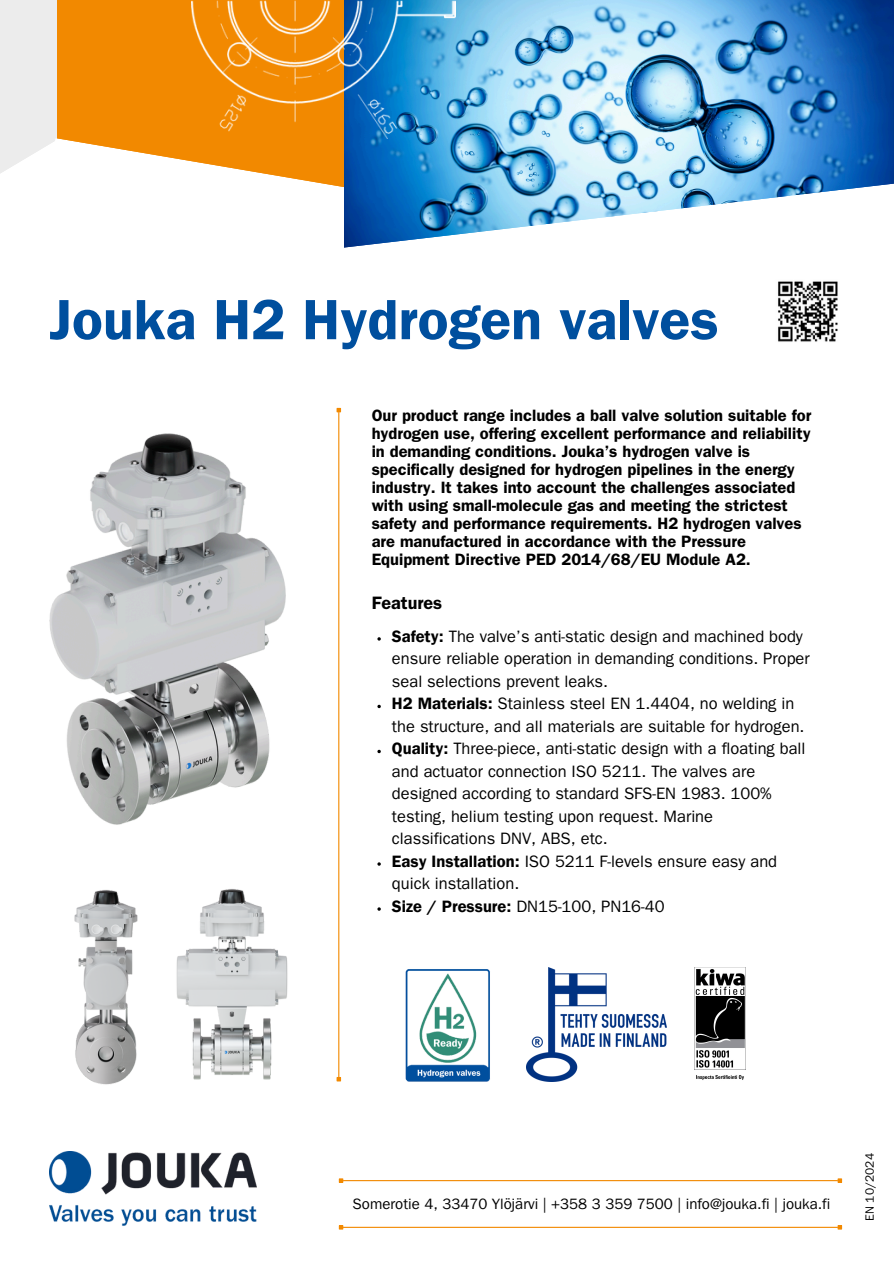
<style>
.page{position:relative;width:894px;height:1264px;background:#fff}
.page>*{position:absolute;margin:0;border:0;box-sizing:border-box;transform-origin:0 0}
.t1{font:600 57px "Franklin Gothic";color:#004f9e}
.t2{font:600 18px "Franklin Gothic";color:#000}
.t3{font:16.5px/22.5px "Franklin Gothic LT Pro";color:#000}
.t4{font:600 16.5px/18px "Franklin Gothic";color:#000}
.t5{font:15px "Franklin Gothic LT Pro";color:#000}
.t6{font:12px "Franklin Gothic LT Pro";color:#000}
.s1{font-family:"Franklin Gothic LT Pro Dm"}
</style>
<div class="page">
<div style="left:0;top:0;width:57px;height:268px;background:#ececec"></div>
<svg style="left:0;top:150px;width:41px;height:118px;fill:#fff"></svg>
<div style="left:57px;top:0;width:333px;height:195px;background:#f28900"></div>
<svg style="left:41px;top:138px;width:257px;height:130px"></svg>
<img style="left:344px;top:0;width:549px;height:177px">
<svg style="left:298px;top:177px;width:595px;height:71px"></svg>
<hr style="left:338px;top:412px;width:1px;height:665px;background:#f28900">
<svg style="left:336px;top:408px;width:5px;height:4px"></svg>
<svg style="left:338px;top:1076px;width:3px;height:5px"></svg>
<hr style="left:343px;top:1226px;width:494px;height:1px;background:#f28900">
<svg style="left:339px;top:1225px;width:4px;height:4px"></svg>
<svg style="left:837px;top:1225px;width:4px;height:4px"></svg>
<img style="left:49px;top:1151px;width:207px;height:75px">
<img style="left:694px;top:967px;width:51px;height:113px">
<img style="left:526px;top:967px;width:140px;height:114px">
<img style="left:212px;top:889px;width:126px;height:193px">
<img style="left:192px;top:0;width:263px;height:138px">
<img style="left:405px;top:969px;width:85px;height:112px">
<img style="left:49px;top:433px;width:237px;height:392px">
<img style="left:74px;top:890px;width:138px;height:195px">
<hr style="left:343px;top:1179px;width:494px;height:2px;background:#f28900">
<svg style="left:339px;top:1178px;width:4px;height:4px"></svg>
<svg style="left:837px;top:1178px;width:4px;height:4px"></svg>
<img style="left:778px;top:281px;width:60px;height:61px">
<svg style="left:377px;top:637px;width:4px;height:3px"></svg>
<svg style="left:377px;top:704px;width:4px;height:4px"></svg>
<svg style="left:377px;top:749px;width:4px;height:4px"></svg>
<p class="t1" style="left:49px;top:300px;width:671px">Jouka H2 Hydrogen valves</p>
<p class="t4" style="left:371px;top:408px;width:441px">Our product range includes a ball valve solution suitable for hydrogen use, offering excellent performance and reliability in demanding conditions. Jouka’s hydrogen valve is specifically designed for hydrogen pipelines in the energy industry. It takes into account the challenges associated with using small-molecule gas and meeting the strictest safety and performance requirements. H2 hydrogen valves are manufactured in accordance with the Pressure Equipment Directive PED 2014/68/EU Module A2.</p>
<p class="t2" style="left:371px;top:597px;width:72px">Features</p>
<p class="t3" style="left:392px;top:627px;width:419px"><span class="s1">Safety:</span> The valve’s anti-static design and machined body ensure reliable operation in demanding conditions. Proper seal selections prevent leaks.</p>
<p class="t3" style="left:392px;top:695px;width:414px"><span class="s1">H2 Materials:</span> Stainless steel EN 1.4404, no welding in the structure, and all materials are suitable for hydrogen.</p>
<p class="t3" style="left:392px;top:740px;width:415px"><span class="s1">Quality:</span> Three-piece, anti-static design with a floating ball and actuator connection ISO 5211. The valves are designed according to standard SFS-EN 1983. 100% testing, helium testing upon request. Marine classifications DNV, ABS, etc.</p>
<h4 class="t3" style="left:392px;top:852px;width:386px"><span class="s1">Easy Installation:</span> ISO 5211 F-levels ensure easy and quick installation.</h4>
<p class="t3" style="left:392px;top:897px;width:274px"><span class="s1">Size / Pressure:</span> DN15-100, PN16-40</p>
<p class="t5" style="left:352px;top:1198px;width:479px">Somerotie 4, 33470 Ylöjärvi | +358 3 359 7500 | info@jouka.fi | jouka.fi</p>
<p class="t6" style="left:865px;top:1220px;width:69px;rotate:-90deg">EN 10/2024</p>
</div>
